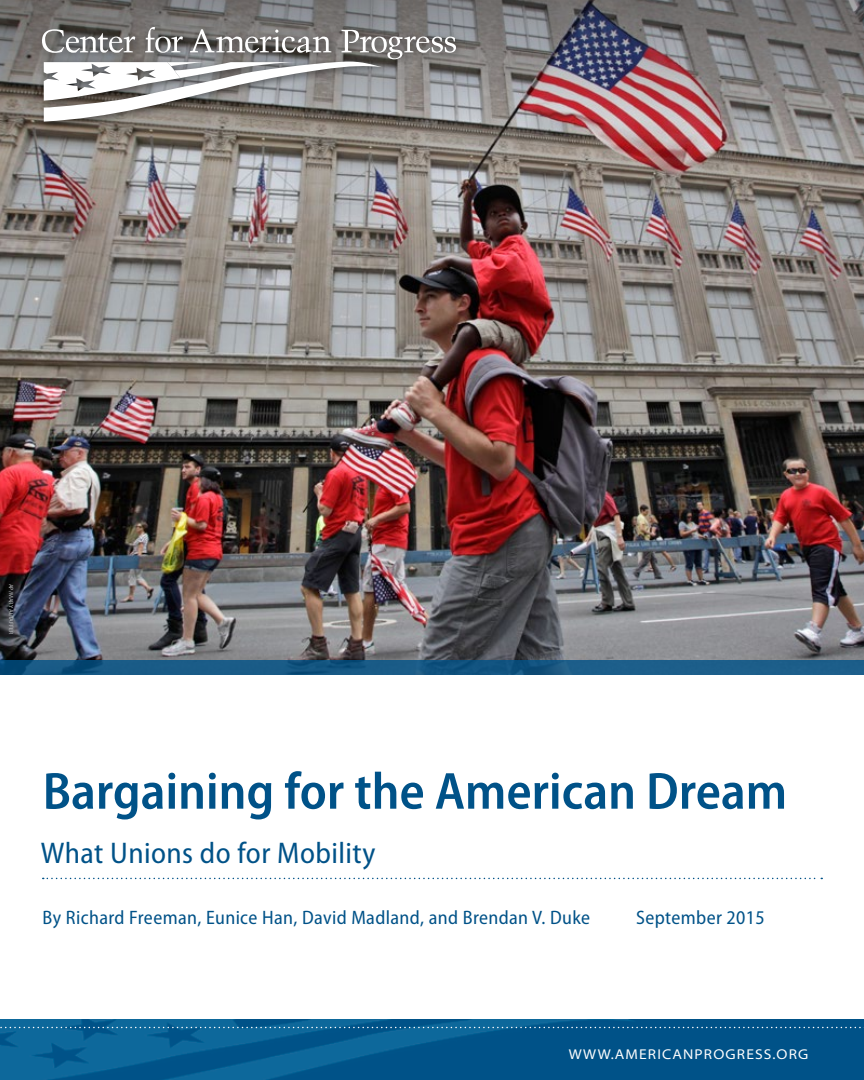
<style>
.page{position:relative;width:864px;height:1080px;background:#fff}
.page>*{position:absolute;margin:0;border:0;box-sizing:border-box;transform-origin:0 0}
.t1{font:600 semi-condensed 52.5px "Myriad Pro";color:#005288}
.t2{font:semi-condensed 30px "Myriad Pro";letter-spacing:.015em;color:#005288}
.t3{font:semi-condensed 19.5px "Myriad Pro";letter-spacing:.02em;color:#005288}
.t4{font:semi-expanded 14.25px "Myriad Pro";letter-spacing:.08em;color:#fff}
.t5{font:6px "Myriad Pro";letter-spacing:.02em;color:#bcbec0}
</style>
<div class="page">
<img style="left:0;top:1019px;width:864px;height:61px">
<svg style="left:0;top:1027px;width:864px;height:1px"></svg>
<img style="left:0;top:148px;width:864px;height:512px">
<svg style="left:0;top:660px;width:864px;height:15px;background:#165884"></svg>
<img style="left:0;top:0;width:864px;height:148px">
<div style="left:36px;top:21px;width:430px;height:111px;background:#000;opacity:.5"></div>
<svg style="left:42px;top:27px;width:414px;height:95px"></svg>
<svg style="left:43px;top:878px;width:779px;height:1px"></svg>
<p class="t5" style="left:15px;top:584px;width:52px;rotate:90deg">AP/MARY ALTAFFER</p>
<h1 class="t1" style="left:43px;top:762px;width:746px">Bargaining for the American Dream</h1>
<h2 class="t2" style="left:41px;top:836px;width:336px">What Unions do for Mobility</h2>
<p class="t3" style="left:43px;top:907px;width:549px">By Richard Freeman, Eunice Han, David Madland, and Brendan V. Duke</p>
<p class="t3" style="left:636px;top:907px;width:130px">September 2015</p>
<p class="t4" style="left:569px;top:1047px;width:241px">WWW.AMERICANPROGRESS.ORG</p>
</div>
